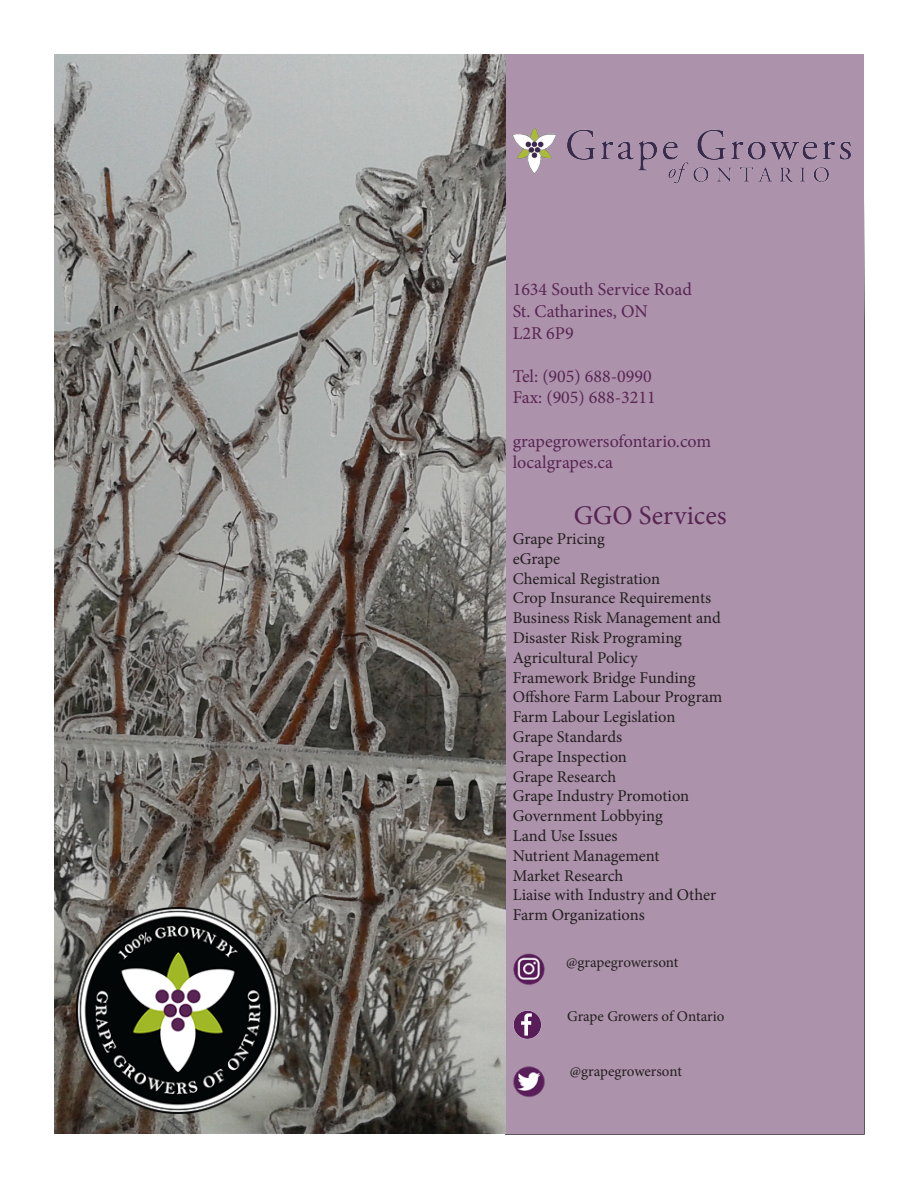
<style>
.page{position:relative;width:918px;height:1188px;background:#fff}
.page>*{position:absolute;margin:0;border:0;box-sizing:border-box;transform-origin:0 0}
.t1{font:27px "Minion Pro";color:#582554}
.t2{font:18px "Minion Pro";color:#582554}
.t3{font:16.5px "Minion Pro";letter-spacing:-.005em;color:#231f20}
.t4{font:15px "Minion Pro";letter-spacing:-.005em;color:#231f20}
</style>
<div class="page">
<div style="left:505px;top:53px;width:360px;height:1082px;background:#ac92aa"></div>
<img style="left:505px;top:125px;width:359px;height:59px">
<img style="left:513px;top:953px;width:32px;height:32px">
<img style="left:513px;top:1010px;width:29px;height:29px">
<img style="left:513px;top:1066px;width:32px;height:31px">
<img style="left:54px;top:54px;width:451px;height:1080px">
<img style="left:76px;top:907px;width:204px;height:206px">
<p class="t2" style="left:513px;top:278px;width:181px">1634 South Service Road</p>
<p class="t2" style="left:513px;top:299px;width:137px">St. Catharines, ON</p>
<p class="t2" style="left:513px;top:321px;width:63px">L2R 6P9</p>
<p class="t2" style="left:513px;top:364px;width:141px">Tel: (905) 688-0990</p>
<p class="t2" style="left:513px;top:386px;width:145px">Fax: (905) 688-3211</p>
<p class="t2" style="left:513px;top:429px;width:200px">grapegrowersofontario.com</p>
<p class="t2" style="left:513px;top:450px;width:102px">localgrapes.ca</p>
<p class="t1" style="left:574px;top:498px;width:154px">GGO Services</p>
<p class="t3" style="left:513px;top:528px;width:94px">Grape Pricing</p>
<p class="t3" style="left:513px;top:548px;width:49px">eGrape</p>
<p class="t3" style="left:513px;top:567px;width:149px">Chemical Registration</p>
<p class="t3" style="left:513px;top:587px;width:200px">Crop Insurance Requirements</p>
<p class="t3" style="left:513px;top:607px;width:210px">Business Risk Management and</p>
<p class="t3" style="left:513px;top:627px;width:171px">Disaster Risk Programing</p>
<p class="t3" style="left:513px;top:647px;width:127px">Agricultural Policy</p>
<p class="t3" style="left:513px;top:666px;width:184px">Framework Bridge Funding</p>
<p class="t3" style="left:513px;top:686px;width:211px">Offshore Farm Labour Program</p>
<p class="t3" style="left:513px;top:706px;width:164px">Farm Labour Legislation</p>
<p class="t3" style="left:513px;top:726px;width:111px">Grape Standards</p>
<p class="t3" style="left:513px;top:746px;width:116px">Grape Inspection</p>
<p class="t3" style="left:513px;top:765px;width:105px">Grape Research</p>
<p class="t3" style="left:513px;top:785px;width:178px">Grape Industry Promotion</p>
<p class="t3" style="left:513px;top:805px;width:152px">Government Lobbying</p>
<p class="t3" style="left:513px;top:825px;width:106px">Land Use Issues</p>
<p class="t3" style="left:513px;top:845px;width:148px">Nutrient Management</p>
<p class="t3" style="left:513px;top:864px;width:112px">Market Research</p>
<p class="t3" style="left:513px;top:884px;width:205px">Liaise with Industry and Other</p>
<p class="t3" style="left:513px;top:904px;width:134px">Farm Organizations</p>
<p class="t4" style="left:566px;top:952px;width:114px">@grapegrowersont</p>
<p class="t4" style="left:567px;top:1006px;width:159px">Grape Growers of Ontario</p>
<p class="t4" style="left:570px;top:1061px;width:114px">@grapegrowersont</p>
</div>
